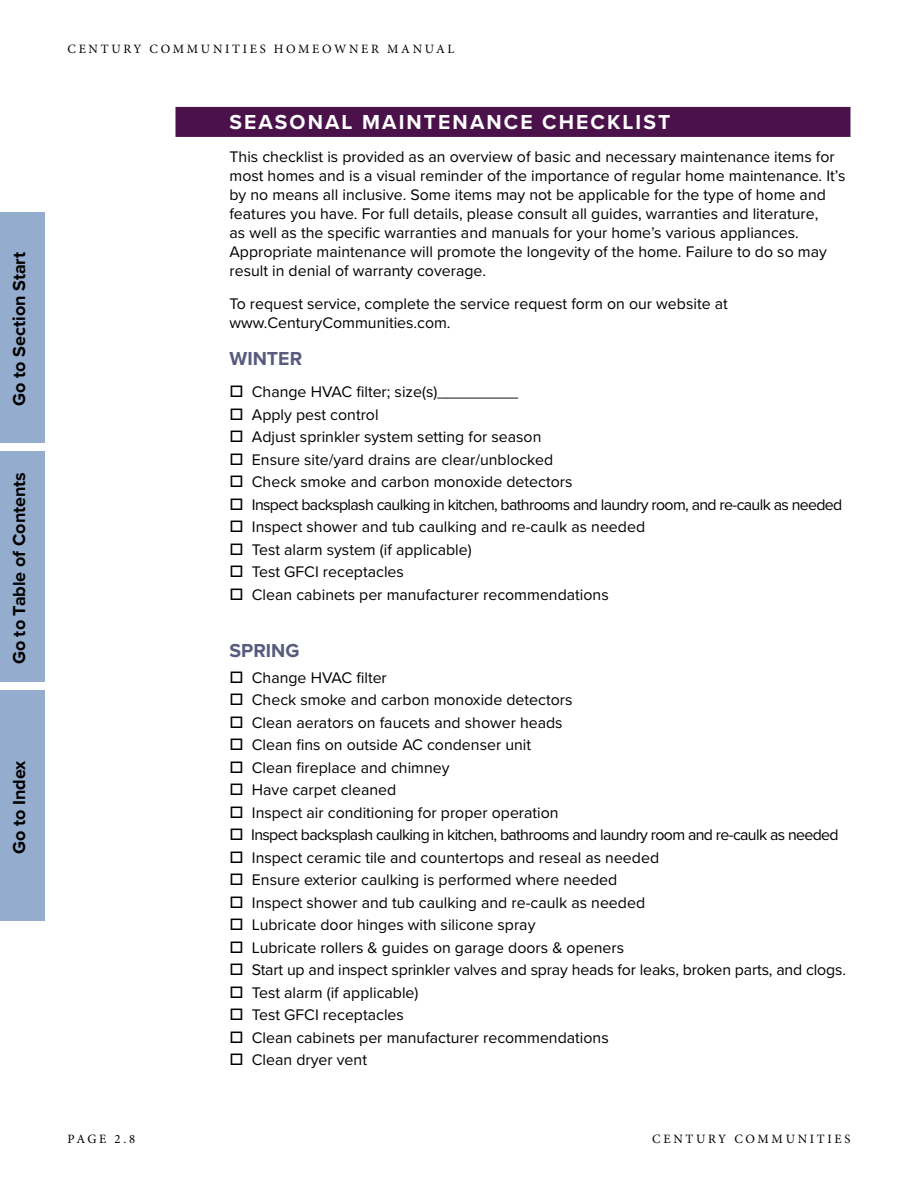
<style>
.page{position:relative;width:918px;height:1188px;background:#fff}
.page>*{position:absolute;margin:0;border:0;box-sizing:border-box;transform-origin:0 0}
.t1{font:700 21px "Proxima Nova";letter-spacing:.1em;color:#fff}
.t2{font:700 19.5px "Proxima Nova";color:#585b7d}
.t3{font:700 18px "Proxima Nova";color:#000}
.t4{font:15.9px/19px "Proxima Nova";color:#000}
.t5{font:15.9px "Proxima Nova";letter-spacing:-.04em;color:#000}
.t6{font:12.75px "Minion Pro";letter-spacing:.21em;color:#000}
</style>
<div class="page">
<div style="left:1px;top:690px;width:44px;height:231px;background:#94acce"></div>
<div style="left:0;top:212px;width:45px;height:231px;background:#94acce"></div>
<div style="left:1px;top:451px;width:44px;height:231px;background:#94acce"></div>
<div style="left:176px;top:107px;width:674px;height:30px;background:#4a114a"></div>
<p class="t3" style="left:6px;top:406px;width:155px;rotate:-90deg">Go to Section Start</p>
<p class="t3" style="left:6px;top:664px;width:194px;rotate:-90deg">Go to Table of Contents</p>
<p class="t3" style="left:6px;top:854px;width:95px;rotate:-90deg">Go to Index</p>
<p class="t6" style="left:68px;top:40px;width:388px">CENTURY COMMUNITIES HOMEOWNER MANUAL</p>
<h1 class="t1" style="left:230px;top:106px;width:442px">SEASONAL MAINTENANCE CHECKLIST</h1>
<p class="t4" style="left:230px;top:146px;width:617px">This checklist is provided as an overview of basic and necessary maintenance items for most homes and is a visual reminder of the importance of regular home maintenance. It’s by no means all inclusive. Some items may not be applicable for the type of home and features you have. For full details, please consult all guides, warranties and literature,<br>as well as the specific warranties and manuals for your home’s various appliances.<br>Appropriate maintenance will promote the longevity of the home. Failure to do so may result in denial of warranty coverage.</p>
<p class="t4" style="left:230px;top:293px;width:500px">To request service, complete the service request form on our website at www.CenturyCommunities.com.</p>
<p class="t2" style="left:230px;top:344px;width:74px">WINTER</p>
<p class="t4" style="left:230px;top:382px;width:290px">□ Change HVAC filter; size(s)_________</p>
<p class="t4" style="left:230px;top:404px;width:151px">□ Apply pest control</p>
<p class="t4" style="left:230px;top:427px;width:313px">□ Adjust sprinkler system setting for season</p>
<p class="t4" style="left:230px;top:449px;width:325px">□ Ensure site/yard drains are clear/unblocked</p>
<p class="t4" style="left:230px;top:472px;width:344px">□ Check smoke and carbon monoxide detectors</p>
<p class="t5" style="left:230px;top:493px;width:614px">□ Inspect backsplash caulking in kitchen, bathrooms and laundry room, and re-caulk as needed</p>
<p class="t4" style="left:230px;top:517px;width:417px">□ Inspect shower and tub caulking and re-caulk as needed</p>
<p class="t4" style="left:230px;top:539px;width:244px">□ Test alarm system (if applicable)</p>
<p class="t4" style="left:230px;top:562px;width:176px">□ Test GFCI receptacles</p>
<p class="t4" style="left:230px;top:584px;width:381px">□ Clean cabinets per manufacturer recommendations</p>
<p class="t2" style="left:230px;top:636px;width:72px">SPRING</p>
<p class="t4" style="left:230px;top:667px;width:159px">□ Change HVAC filter</p>
<p class="t4" style="left:230px;top:690px;width:344px">□ Check smoke and carbon monoxide detectors</p>
<p class="t4" style="left:230px;top:712px;width:335px">□ Clean aerators on faucets and shower heads</p>
<p class="t4" style="left:230px;top:735px;width:303px">□ Clean fins on outside AC condenser unit</p>
<p class="t4" style="left:230px;top:757px;width:222px">□ Clean fireplace and chimney</p>
<p class="t4" style="left:230px;top:780px;width:168px">□ Have carpet cleaned</p>
<p class="t4" style="left:230px;top:802px;width:331px">□ Inspect air conditioning for proper operation</p>
<p class="t5" style="left:230px;top:823px;width:611px">□ Inspect backsplash caulking in kitchen, bathrooms and laundry room and re-caulk as needed</p>
<p class="t4" style="left:230px;top:847px;width:431px">□ Inspect ceramic tile and countertops and reseal as needed</p>
<p class="t4" style="left:230px;top:870px;width:389px">□ Ensure exterior caulking is performed where needed</p>
<p class="t4" style="left:230px;top:892px;width:417px">□ Inspect shower and tub caulking and re-caulk as needed</p>
<p class="t4" style="left:230px;top:915px;width:307px">□ Lubricate door hinges with silicone spray</p>
<p class="t4" style="left:230px;top:937px;width:396px">□ Lubricate rollers &amp; guides on garage doors &amp; openers</p>
<p class="t4" style="left:230px;top:960px;width:618px">□ Start up and inspect sprinkler valves and spray heads for leaks, broken parts, and clogs.</p>
<p class="t4" style="left:230px;top:982px;width:191px">□ Test alarm (if applicable)</p>
<p class="t4" style="left:230px;top:1005px;width:176px">□ Test GFCI receptacles</p>
<p class="t4" style="left:230px;top:1027px;width:381px">□ Clean cabinets per manufacturer recommendations</p>
<p class="t4" style="left:230px;top:1050px;width:139px">□ Clean dryer vent</p>
<p class="t6" style="left:68px;top:1131px;width:69px">PAGE 2.8</p>
<p class="t6" style="left:652px;top:1131px;width:200px">CENTURY COMMUNITIES</p>
</div>
